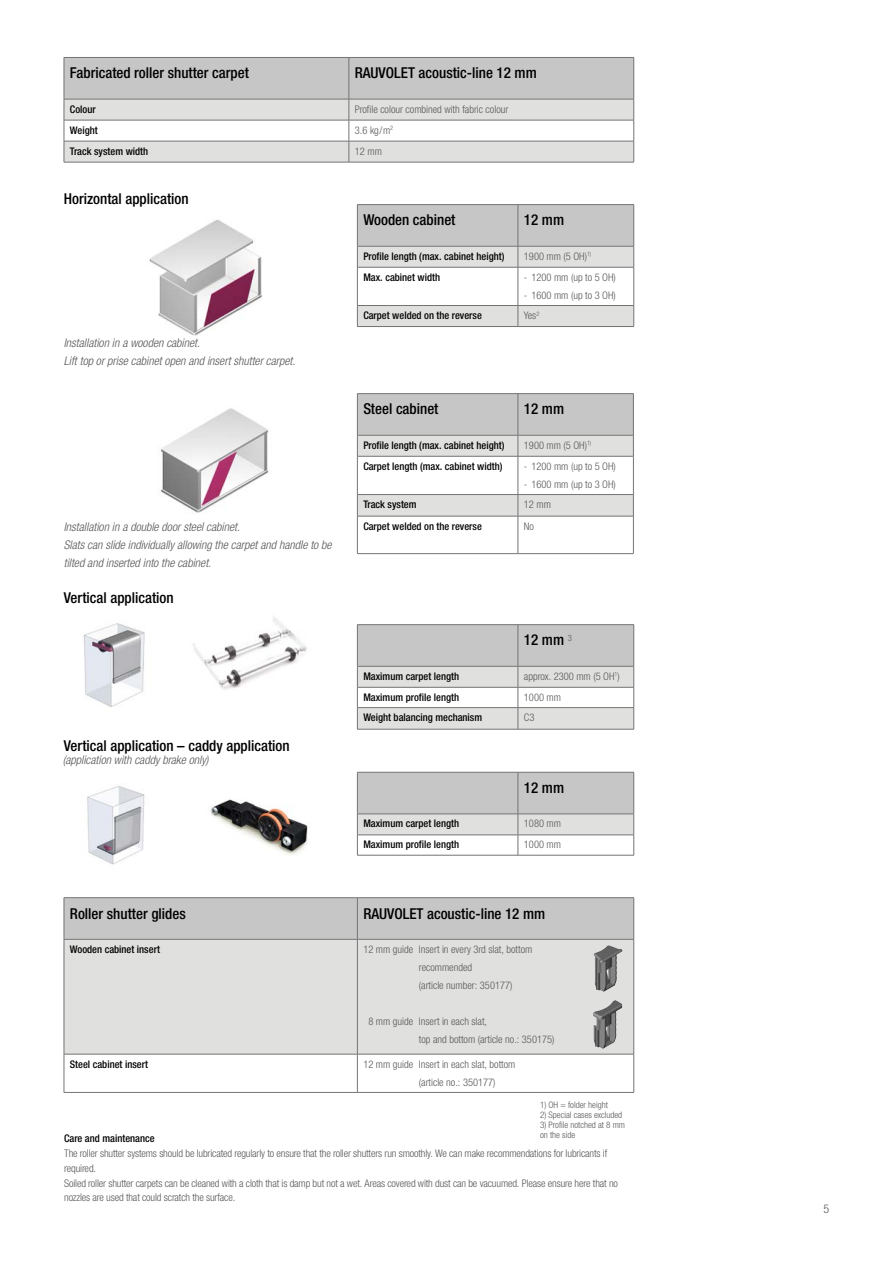
<style>
.page{position:relative;width:893px;height:1263px;background:#fff}
.page>*{position:absolute;margin:0;border:0;box-sizing:border-box;transform-origin:0 0}
._1e__Fließtext_Head{font:500 condensed 15px "Helvetica Neue LTW1 G";color:#000}
.Bildunterschrift_47{font:italic 300 condensed 12px/18px "Helvetica Neue LTW1 G";color:#575756}
.t1{font:300 condensed 12px "Helvetica Neue LTW1 G";color:#575756}
.Fließtext_47{font:300 condensed 10.5px/14.7px "Helvetica Neue LTW1 G";letter-spacing:-.01em;color:#575756}
.Hervorhebung_67{font:500 condensed 10.5px "Helvetica Neue LTW1 G";color:#000}
.t2{font:300 condensed 9px/9.9px "Helvetica Neue LTW1 G";color:#575756}
</style>
<div class="page">
<div style="left:65px;top:898px;width:568px;height:41px;background:#c6c6c6"></div>
<div style="left:65px;top:940px;width:568px;height:114px;background:#e0e0df"></div>
<hr style="left:64px;top:898px;width:1px;height:41px;background:#757474">
<hr style="left:64px;top:897px;width:293px;height:1px;background:#757474">
<hr style="left:357px;top:897px;width:277px;height:1px;background:#757474">
<hr style="left:357px;top:898px;width:1px;height:41px;background:#757474">
<hr style="left:633px;top:898px;width:1px;height:41px;background:#757474">
<hr style="left:64px;top:939px;width:1px;height:115px;background:#757474">
<hr style="left:64px;top:939px;width:293px;height:1px;background:#757474">
<hr style="left:357px;top:939px;width:277px;height:1px;background:#757474">
<hr style="left:357px;top:939px;width:1px;height:115px;background:#757474">
<hr style="left:633px;top:939px;width:1px;height:115px;background:#757474">
<hr style="left:64px;top:1054px;width:1px;height:38px;background:#757474">
<hr style="left:64px;top:1054px;width:293px;height:1px;background:#757474">
<hr style="left:357px;top:1054px;width:277px;height:1px;background:#757474">
<hr style="left:357px;top:1054px;width:1px;height:38px;background:#757474">
<hr style="left:633px;top:1054px;width:1px;height:38px;background:#757474">
<hr style="left:64px;top:1092px;width:293px;height:1px;background:#757474">
<hr style="left:357px;top:1092px;width:277px;height:1px;background:#757474">
<svg style="left:597px;top:945px;width:11px;height:7px"></svg>
<svg style="left:604px;top:1000px;width:11px;height:8px"></svg>
<svg style="left:64px;top:57px;width:570px;height:105px"></svg>
<hr style="left:64px;top:162px;width:285px;height:1px;background:#757474">
<hr style="left:349px;top:162px;width:285px;height:1px;background:#757474">
<hr style="left:357px;top:204px;width:161px;height:1px;background:#757474">
<hr style="left:518px;top:204px;width:116px;height:1px;background:#757474">
<svg style="left:357px;top:205px;width:277px;height:121px"></svg>
<hr style="left:357px;top:326px;width:161px;height:1px;background:#757474">
<hr style="left:518px;top:326px;width:116px;height:1px;background:#757474">
<hr style="left:357px;top:393px;width:161px;height:1px;background:#757474">
<hr style="left:518px;top:393px;width:116px;height:1px;background:#757474">
<svg style="left:357px;top:394px;width:277px;height:122px"></svg>
<hr style="left:357px;top:494px;width:161px;height:1px;background:#757474">
<hr style="left:357px;top:516px;width:1px;height:37px;background:#757474">
<hr style="left:518px;top:494px;width:116px;height:1px;background:#757474">
<hr style="left:357px;top:516px;width:161px;height:1px;background:#757474">
<hr style="left:518px;top:516px;width:116px;height:1px;background:#757474">
<hr style="left:518px;top:516px;width:1px;height:37px;background:#757474">
<hr style="left:633px;top:516px;width:1px;height:37px;background:#757474">
<hr style="left:357px;top:553px;width:161px;height:1px;background:#757474">
<hr style="left:518px;top:553px;width:116px;height:1px;background:#757474">
<hr style="left:357px;top:624px;width:161px;height:1px;background:#757474">
<hr style="left:518px;top:624px;width:116px;height:1px;background:#757474">
<svg style="left:357px;top:625px;width:277px;height:104px"></svg>
<hr style="left:357px;top:707px;width:161px;height:1px;background:#757474">
<hr style="left:518px;top:707px;width:116px;height:1px;background:#757474">
<hr style="left:357px;top:729px;width:161px;height:1px;background:#757474">
<hr style="left:518px;top:729px;width:116px;height:1px;background:#757474">
<svg style="left:357px;top:772px;width:277px;height:83px"></svg>
<hr style="left:357px;top:855px;width:161px;height:1px;background:#757474">
<hr style="left:518px;top:855px;width:116px;height:1px;background:#757474">
<img style="left:149px;top:220px;width:113px;height:116px">
<img style="left:159px;top:408px;width:110px;height:106px">
<img style="left:83px;top:623px;width:62px;height:84px">
<img style="left:87px;top:786px;width:58px;height:79px">
<img style="left:193px;top:616px;width:114px;height:74px">
<img style="left:210px;top:799px;width:98px;height:56px">
<p class="_1e__Fließtext_Head" style="left:70px;top:64px;width:180px">Fabricated roller shutter carpet</p>
<p class="_1e__Fließtext_Head" style="left:355px;top:64px;width:183px">RAUVOLET acoustic-line 12 mm</p>
<p class="Hervorhebung_67" style="left:70px;top:103px;width:27px">Colour</p>
<p class="Fließtext_47" style="left:355px;top:102px;width:155px">Profile colour combined with fabric colour</p>
<p class="Hervorhebung_67" style="left:70px;top:124px;width:29px">Weight</p>
<p class="Fließtext_47" style="left:355px;top:123px;width:40px">3.6 kg/m<sup>2</sup></p>
<p class="Hervorhebung_67" style="left:70px;top:145px;width:80px">Track system width</p>
<p class="Fließtext_47" style="left:355px;top:144px;width:29px">12 mm</p>
<p class="_1e__Fließtext_Head" style="left:64px;top:190px;width:126px">Horizontal application</p>
<p class="Bildunterschrift_47" style="left:64px;top:334px;width:138px">Installation in a wooden cabinet.</p>
<p class="Bildunterschrift_47" style="left:64px;top:352px;width:233px">Lift top or prise cabinet open and insert shutter carpet.</p>
<p class="Bildunterschrift_47" style="left:64px;top:518px;width:178px">Installation in a double door steel cabinet.</p>
<p class="Bildunterschrift_47" style="left:64px;top:536px;width:269px">Slats can slide individually allowing the carpet and handle to be tilted and inserted into the cabinet.</p>
<p class="_1e__Fließtext_Head" style="left:64px;top:589px;width:111px">Vertical application</p>
<p class="_1e__Fließtext_Head" style="left:64px;top:736px;width:227px">Vertical application – caddy application</p>
<p class="Bildunterschrift_47" style="left:63px;top:751px;width:147px">(application with caddy brake only)</p>
<p class="_1e__Fließtext_Head" style="left:363px;top:211px;width:94px">Wooden cabinet</p>
<p class="_1e__Fließtext_Head" style="left:524px;top:211px;width:42px">12 mm</p>
<p class="Hervorhebung_67" style="left:363px;top:250px;width:143px">Profile length (max. cabinet height)</p>
<p class="Fließtext_47" style="left:524px;top:249px;width:69px">1900 mm (5 OH)<sup>1)</sup></p>
<p class="Hervorhebung_67" style="left:363px;top:271px;width:78px">Max. cabinet width</p>
<p class="Fließtext_47" style="left:524px;top:270px;width:93px">- 1200 mm (up to 5 OH)</p>
<p class="Fließtext_47" style="left:524px;top:288px;width:93px">- 1600 mm (up to 3 OH)</p>
<p class="Hervorhebung_67" style="left:363px;top:309px;width:120px">Carpet welded on the reverse</p>
<p class="Fließtext_47" style="left:524px;top:308px;width:17px">Yes<sup>2</sup></p>
<p class="_1e__Fließtext_Head" style="left:363px;top:400px;width:77px">Steel cabinet</p>
<p class="_1e__Fließtext_Head" style="left:524px;top:400px;width:42px">12 mm</p>
<p class="Hervorhebung_67" style="left:363px;top:439px;width:143px">Profile length (max. cabinet height)</p>
<p class="Fließtext_47" style="left:524px;top:438px;width:69px">1900 mm (5 OH)<sup>1)</sup></p>
<p class="Hervorhebung_67" style="left:363px;top:460px;width:141px">Carpet length (max. cabinet width)</p>
<p class="Fließtext_47" style="left:524px;top:459px;width:93px">- 1200 mm (up to 5 OH)</p>
<p class="Fließtext_47" style="left:524px;top:477px;width:93px">- 1600 mm (up to 3 OH)</p>
<p class="Hervorhebung_67" style="left:363px;top:498px;width:55px">Track system</p>
<p class="Fließtext_47" style="left:524px;top:497px;width:29px">12 mm</p>
<p class="Hervorhebung_67" style="left:363px;top:520px;width:120px">Carpet welded on the reverse</p>
<p class="Fließtext_47" style="left:524px;top:519px;width:12px">No</p>
<p class="_1e__Fließtext_Head" style="left:524px;top:631px;width:49px">12 mm <sup>3</sup></p>
<p class="Hervorhebung_67" style="left:363px;top:670px;width:97px">Maximum carpet length</p>
<p class="Fließtext_47" style="left:524px;top:669px;width:97px">approx. 2300 mm (5 OH<sup>1</sup>)</p>
<p class="Hervorhebung_67" style="left:363px;top:691px;width:97px">Maximum profile length</p>
<p class="Fließtext_47" style="left:524px;top:690px;width:39px">1000 mm</p>
<p class="Hervorhebung_67" style="left:363px;top:711px;width:120px">Weight balancing mechanism</p>
<p class="Fließtext_47" style="left:524px;top:710px;width:12px">C3</p>
<p class="_1e__Fließtext_Head" style="left:524px;top:778px;width:42px">12 mm</p>
<p class="Hervorhebung_67" style="left:363px;top:817px;width:97px">Maximum carpet length</p>
<p class="Fließtext_47" style="left:524px;top:816px;width:39px">1080 mm</p>
<p class="Hervorhebung_67" style="left:363px;top:838px;width:97px">Maximum profile length</p>
<p class="Fließtext_47" style="left:524px;top:837px;width:39px">1000 mm</p>
<p class="_1e__Fließtext_Head" style="left:70px;top:904px;width:117px">Roller shutter glides</p>
<p class="_1e__Fließtext_Head" style="left:363px;top:904px;width:183px">RAUVOLET acoustic-line 12 mm</p>
<p class="Hervorhebung_67" style="left:70px;top:943px;width:91px">Wooden cabinet insert</p>
<p class="Fließtext_47" style="left:363px;top:942px;width:170px">12 mm guide Insert in every 3rd slat, bottom</p>
<p class="Fließtext_47" style="left:419px;top:960px;width:55px">recommended</p>
<p class="Fließtext_47" style="left:419px;top:978px;width:95px">(article number: 350177)</p>
<p class="Fließtext_47" style="left:368px;top:1014px;width:120px">8 mm guide Insert in each slat,</p>
<p class="Fließtext_47" style="left:419px;top:1032px;width:137px">top and bottom (article no.: 350175)</p>
<p class="Hervorhebung_67" style="left:70px;top:1057px;width:80px">Steel cabinet insert</p>
<p class="Fließtext_47" style="left:419px;top:1055px;width:98px;line-height:18px;text-indent:-56px">12 mm guide Insert in each slat, bottom (article no.: 350177)</p>
<p class="t2" style="left:540px;top:1100px;width:69px">1) OH = folder height</p>
<p class="t2" style="left:540px;top:1110px;width:84px">2) Special cases excluded</p>
<p class="t2" style="left:540px;top:1120px;width:86px">3) Profile notched at 8 mm on the side</p>
<p class="Hervorhebung_67" style="left:64px;top:1132px;width:92px">Care and maintenance</p>
<p class="Fließtext_47" style="left:64px;top:1146px;width:545px">The roller shutter systems should be lubricated regularly to ensure that the roller shutters run smoothly. We can make recommendations for lubricants if required.</p>
<p class="Fließtext_47" style="left:64px;top:1175px;width:555px">Soiled roller shutter carpets can be cleaned with a cloth that is damp but not a wet. Areas covered with dust can be vacuumed. Please ensure here that no nozzles are used that could scratch the surface.</p>
<p class="t1" style="left:823px;top:1201px;width:7px">5</p>
</div>
